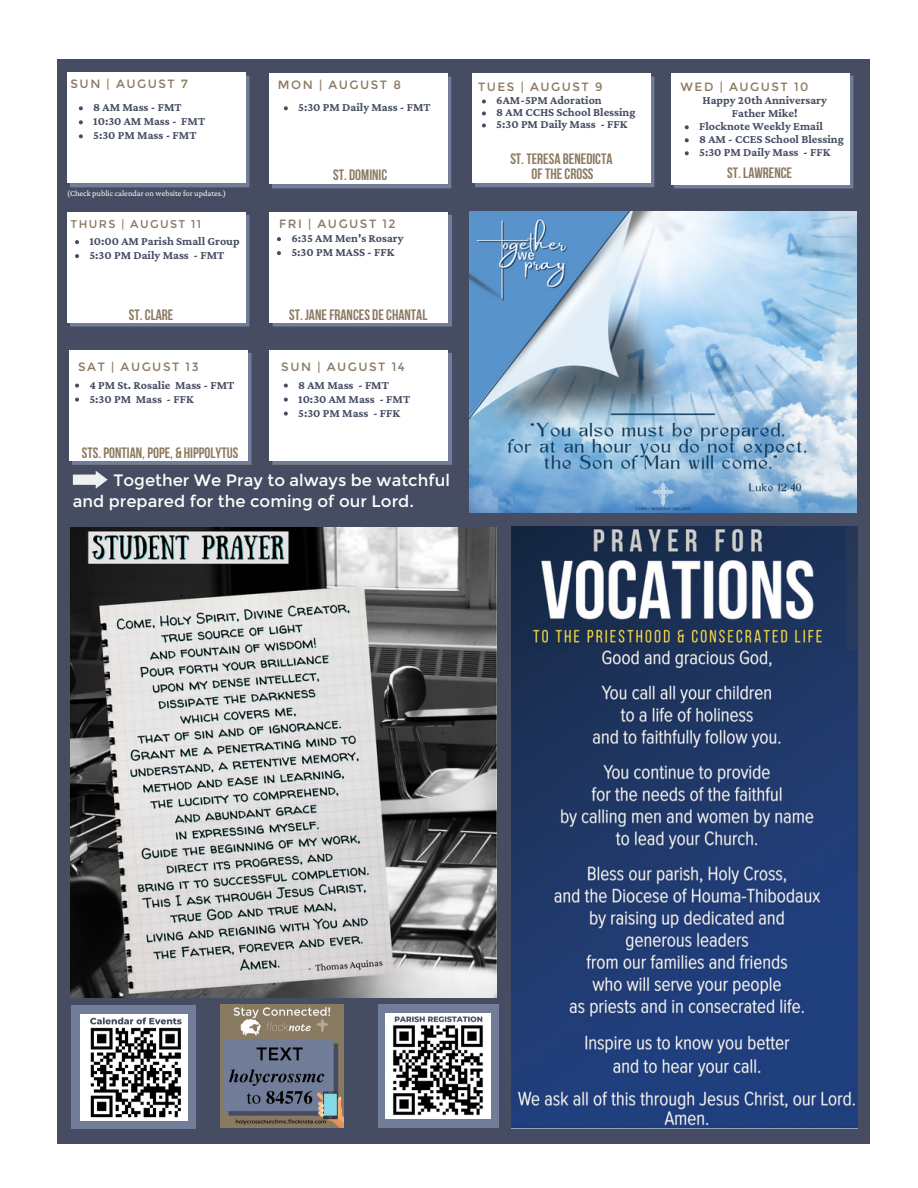
<style>
.page{position:relative;width:918px;height:1188px;background:#fff}
.page>*{position:absolute;margin:0;border:0;box-sizing:border-box;transform-origin:0 0}
.t1{font:16.5px/21.3px "Montserrat";color:#fff}
.t2{font:700 15px/14.7px "Bebas Neue";color:#8b7a62;text-align:center}
.t3{font:700 12px/14px "Crimson Pro";color:#464d62}
.t4{font:12px "Montserrat";letter-spacing:.125em;color:#8b7a62}
.t5{font:11.25px "Montserrat";letter-spacing:.125em;color:#8b7a62}
.t6{font:8.4px "Crimson Pro";color:#fff}
</style>
<div class="page">
<div style="left:57px;top:59px;width:813px;height:1084px;background:#464d62"></div>
<div style="left:67px;top:73px;width:178px;height:110px;background:#fff"></div>
<div style="left:269px;top:74px;width:178px;height:110px;background:#fff"></div>
<div style="left:472px;top:74px;width:178px;height:109px;background:#fff"></div>
<div style="left:270px;top:212px;width:178px;height:111px;background:#fff"></div>
<div style="left:67px;top:212px;width:178px;height:111px;background:#fff"></div>
<div style="left:671px;top:73px;width:178px;height:111px;background:#fff"></div>
<div style="left:270px;top:350px;width:178px;height:111px;background:#fff"></div>
<div style="left:69px;top:350px;width:178px;height:111px;background:#fff"></div>
<div style="left:378px;top:1004px;width:120px;height:124px;background:#717d99"></div>
<img style="left:386px;top:1014px;width:104px;height:104px">
<img style="left:512px;top:527px;width:345px;height:602px">
<div style="left:71px;top:1005px;width:124px;height:124px;background:#717d99"></div>
<img style="left:81px;top:1014px;width:107px;height:107px">
<img style="left:221px;top:1005px;width:122px;height:122px">
<img style="left:470px;top:212px;width:387px;height:300px">
<img style="left:71px;top:528px;width:426px;height:469px">
<svg style="left:73px;top:471px;width:35px;height:18px"></svg>
<svg style="left:272px;top:77px;width:179px;height:111px"></svg>
<svg style="left:475px;top:77px;width:179px;height:110px"></svg>
<svg style="left:273px;top:215px;width:179px;height:112px"></svg>
<svg style="left:70px;top:215px;width:179px;height:112px"></svg>
<svg style="left:273px;top:353px;width:179px;height:112px"></svg>
<svg style="left:72px;top:353px;width:179px;height:112px"></svg>
<svg style="left:674px;top:76px;width:179px;height:112px"></svg>
<svg style="left:70px;top:76px;width:179px;height:111px"></svg>
<p class="t4" style="left:71px;top:77px;width:119px">SUN | AUGUST 7</p>
<p class="t3" style="left:93px;top:100px;width:114px">8 AM Mass - FMT<br>10:30 AM Mass - FMT<br>5:30 PM Mass - FMT</p>
<p class="t6" style="left:67px;top:188px;width:160px">(Check public calendar on website for updates.)</p>
<p class="t4" style="left:278px;top:77px;width:125px">MON | AUGUST 8</p>
<p class="t4" style="left:478px;top:79px;width:126px">TUES | AUGUST 9</p>
<p class="t4" style="left:681px;top:79px;width:129px">WED | AUGUST 10</p>
<p class="t3" style="left:298px;top:100px;width:134px">5:30 PM Daily Mass - FMT</p>
<p class="t3" style="left:496px;top:94px;width:141px;line-height:12px">6AM-5PM Adoration<br>8 AM CCHS School Blessing<br>5:30 PM Daily Mass - FFK</p>
<p class="t2" style="left:333px;top:169px;width:56px">ST. DOMINIC</p>
<p class="t2" style="left:510px;top:153px;width:104px">ST. TERESA BENEDICTA<br>OFTHECROSS</p>
<p class="t3" style="left:703px;top:94px;width:126px;line-height:13px;text-align:center">Happy 20th Anniversary<br>Father Mike!</p>
<p class="t3" style="left:699px;top:120px;width:146px;line-height:13px">Flocknote Weekly Email<br>8 AM - CCES School Blessing<br>5:30 PM Daily Mass - FFK</p>
<p class="t2" style="left:727px;top:167px;width:66px">ST. LAWRENCE</p>
<p class="t5" style="left:71px;top:217px;width:132px">THURS | AUGUST 11</p>
<p class="t4" style="left:279px;top:217px;width:118px">FRI | AUGUST 12</p>
<p class="t3" style="left:89px;top:234px;width:152px">10:00 AM Parish Small Group<br>5:30 PM Daily Mass - FMT</p>
<p class="t3" style="left:291px;top:231px;width:114px">6:35 AM Men's Rosary<br>5:30 PM MASS - FFK</p>
<p class="t2" style="left:129px;top:309px;width:46px">ST. CLARE</p>
<p class="t2" style="left:289px;top:309px;width:140px">ST. JANEFRANCES DECHANTAL</p>
<p class="t4" style="left:78px;top:359px;width:122px">SAT | AUGUST 13</p>
<p class="t3" style="left:89px;top:378px;width:146px">4 PM St. Rosalie Mass - FMT<br>5:30 PM Mass - FFK</p>
<p class="t2" style="left:82px;top:447px;width:158px">STS. PONTIAN, POPE, &amp; HIPPOLYTUS</p>
<p class="t4" style="left:281px;top:359px;width:125px">SUN | AUGUST 14</p>
<p class="t3" style="left:298px;top:378px;width:113px">8 AM Mass - FMT<br>10:30 AM Mass - FMT<br>5:30 PM Mass - FFK</p>
<h1 class="t1" style="left:73px;top:469px;width:379px;text-indent:41px">Together We Pray to always be watchful and prepared for the coming of our Lord.</h1>
</div>
